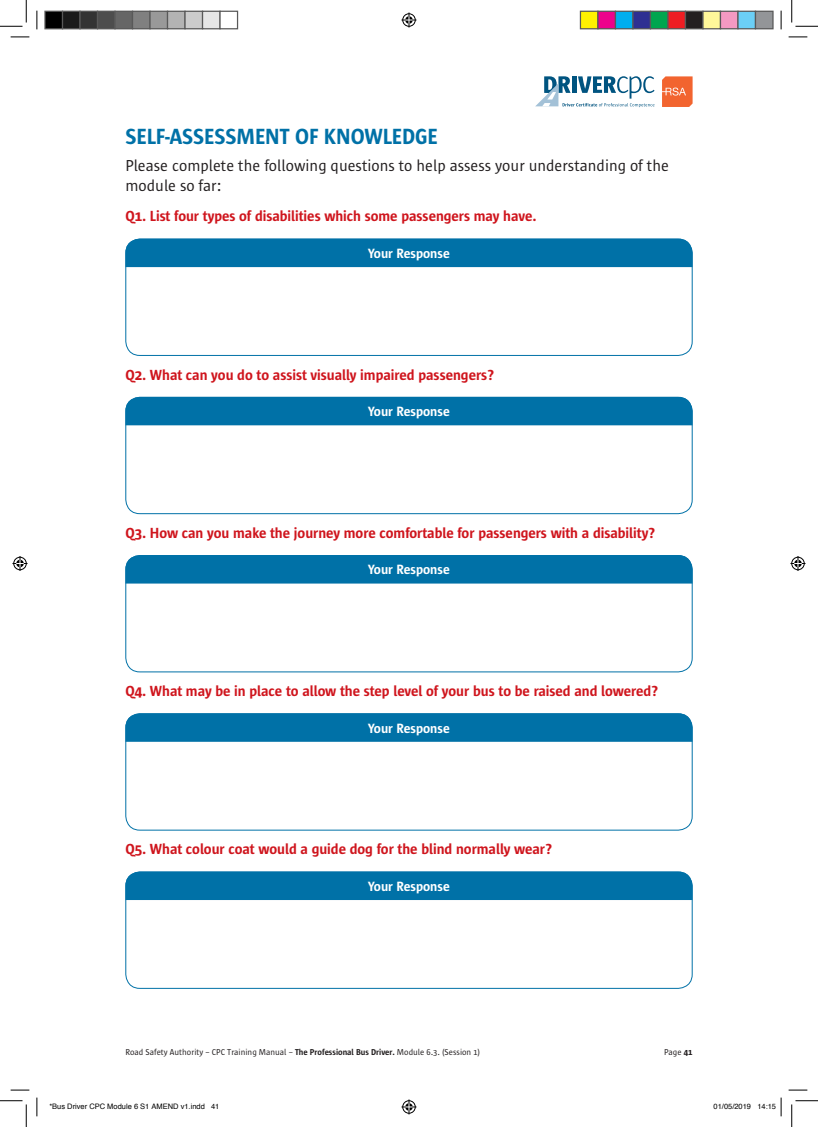
<style>
.page{position:relative;width:818px;height:1127px;background:#fff}
.page>*{position:absolute;margin:0;border:0;box-sizing:border-box;transform-origin:0 0}
.t1{font:600 22.5px "Sun Sans";color:#0071a7}
.t2{font:16.25px/20px "Sun Sans";color:#231f20}
.t3{font:600 15px "Sun Sans";color:#cf151d}
.t4{font:600 13.75px "Sun Sans";color:#fff}
.t5{font:8.75px "Sun Sans";color:#231f20}
.t6{font:7.5px "Helvetica";color:#000}
.s1{font-weight:600}
</style>
<div class="page">
<svg style="left:535px;top:76px;width:119px;height:31px"></svg>
<svg style="left:662px;top:76px;width:30px;height:31px"></svg>
<div style="left:125px;top:239px;width:567px;height:116px;border:1px solid #0071a7;border-radius:14px"></div>
<div style="left:125px;top:397px;width:567px;height:117px;border:1px solid #0071a7;border-radius:14px"></div>
<div style="left:125px;top:555px;width:567px;height:117px;border:1px solid #0071a7;border-radius:14px"></div>
<div style="left:125px;top:713px;width:567px;height:117px;border:1px solid #0071a7;border-radius:14px"></div>
<div style="left:125px;top:871px;width:567px;height:117px;border:1px solid #0071a7;border-radius:14px"></div>
<div style="left:125px;top:239px;width:567px;height:28px;background:#0071a7"></div>
<div style="left:125px;top:397px;width:567px;height:28px;background:#0071a7"></div>
<div style="left:125px;top:555px;width:567px;height:28px;background:#0071a7"></div>
<div style="left:125px;top:713px;width:567px;height:28px;background:#0071a7"></div>
<div style="left:125px;top:871px;width:567px;height:28px;background:#0071a7"></div>
<svg style="left:11px;top:36px;width:18px;height:2px"></svg>
<svg style="left:788px;top:36px;width:19px;height:2px"></svg>
<svg style="left:11px;top:1089px;width:18px;height:1px"></svg>
<svg style="left:788px;top:1089px;width:19px;height:1px"></svg>
<svg style="left:36px;top:11px;width:2px;height:18px"></svg>
<svg style="left:36px;top:1097px;width:2px;height:18px"></svg>
<svg style="left:780px;top:11px;width:2px;height:18px"></svg>
<svg style="left:0;top:0;width:27px;height:27px"></svg>
<svg style="left:0;top:1100px;width:27px;height:26px"></svg>
<svg style="left:791px;top:0;width:27px;height:27px"></svg>
<svg style="left:791px;top:1100px;width:27px;height:26px"></svg>
<svg style="left:401px;top:13px;width:15px;height:15px"></svg>
<svg style="left:401px;top:1099px;width:15px;height:15px"></svg>
<svg style="left:13px;top:556px;width:15px;height:15px"></svg>
<svg style="left:790px;top:556px;width:15px;height:15px"></svg>
<div style="left:45px;top:11px;width:18px;height:18px;background:#000"></div>
<div style="left:44px;top:11px;width:19px;height:18px;border:1px solid #595959"></div>
<div style="left:63px;top:11px;width:17px;height:18px;background:#1a1a1a"></div>
<div style="left:62px;top:11px;width:19px;height:18px;border:1px solid #595959"></div>
<div style="left:80px;top:11px;width:18px;height:18px;background:#333"></div>
<div style="left:79px;top:11px;width:19px;height:18px;border:1px solid #595959"></div>
<div style="left:98px;top:11px;width:17px;height:18px;background:#4d4d4d"></div>
<div style="left:97px;top:11px;width:19px;height:18px;border:1px solid #595959"></div>
<div style="left:115px;top:11px;width:18px;height:18px;background:#666"></div>
<div style="left:114px;top:11px;width:19px;height:18px;border:1px solid #595959"></div>
<div style="left:133px;top:11px;width:17px;height:18px;background:#808080"></div>
<div style="left:132px;top:11px;width:19px;height:18px;border:1px solid #595959"></div>
<div style="left:150px;top:11px;width:18px;height:18px;background:#999"></div>
<div style="left:149px;top:11px;width:19px;height:18px;border:1px solid #595959"></div>
<div style="left:168px;top:11px;width:17px;height:18px;background:#b3b3b3"></div>
<div style="left:167px;top:11px;width:19px;height:18px;border:1px solid #595959"></div>
<div style="left:185px;top:11px;width:18px;height:18px;background:#ccc"></div>
<div style="left:184px;top:11px;width:19px;height:18px;border:1px solid #595959"></div>
<div style="left:203px;top:11px;width:17px;height:18px;background:#e6e6e6"></div>
<div style="left:202px;top:11px;width:19px;height:18px;border:1px solid #595959"></div>
<div style="left:219px;top:11px;width:19px;height:18px;border:1px solid #595959"></div>
<div style="left:580px;top:11px;width:18px;height:18px;background:#fff101"></div>
<div style="left:580px;top:11px;width:18px;height:18px;border:1px solid #595959"></div>
<div style="left:598px;top:11px;width:17px;height:18px;background:#ed028c"></div>
<div style="left:597px;top:11px;width:19px;height:18px;border:1px solid #595959"></div>
<div style="left:615px;top:11px;width:18px;height:18px;background:#00aeef"></div>
<div style="left:615px;top:11px;width:18px;height:18px;border:1px solid #595959"></div>
<div style="left:633px;top:11px;width:17px;height:18px;background:#2e3092"></div>
<div style="left:632px;top:11px;width:19px;height:18px;border:1px solid #595959"></div>
<div style="left:650px;top:11px;width:18px;height:18px;background:#00a54f"></div>
<div style="left:650px;top:11px;width:18px;height:18px;border:1px solid #595959"></div>
<div style="left:668px;top:11px;width:17px;height:18px;background:#ee1d23"></div>
<div style="left:667px;top:11px;width:19px;height:18px;border:1px solid #595959"></div>
<div style="left:685px;top:11px;width:18px;height:18px;background:#231f20"></div>
<div style="left:685px;top:11px;width:18px;height:18px;border:1px solid #595959"></div>
<div style="left:703px;top:11px;width:17px;height:18px;background:#fff79a"></div>
<div style="left:702px;top:11px;width:19px;height:18px;border:1px solid #595959"></div>
<div style="left:720px;top:11px;width:18px;height:18px;background:#f499c2"></div>
<div style="left:720px;top:11px;width:18px;height:18px;border:1px solid #595959"></div>
<div style="left:738px;top:11px;width:17px;height:18px;background:#6bcff6"></div>
<div style="left:737px;top:11px;width:19px;height:18px;border:1px solid #595959"></div>
<div style="left:755px;top:11px;width:18px;height:18px;background:#939598"></div>
<div style="left:755px;top:11px;width:18px;height:18px;border:1px solid #595959"></div>
<svg style="left:780px;top:1097px;width:2px;height:18px"></svg>
<h1 class="t1" style="left:125px;top:124px;width:314px">SELF-ASSESSMENT OF KNOWLEDGE</h1>
<p class="t2" style="left:125px;top:155px;width:545px">Please complete the following questions to help assess your understanding of the module so far:</p>
<p class="t3" style="left:125px;top:208px;width:412px">Q1. List four types of disabilities which some passengers may have.</p>
<p class="t4" style="left:368px;top:246px;width:83px">Your Response</p>
<p class="t3" style="left:125px;top:367px;width:370px">Q2. What can you do to assist visually impaired passengers?</p>
<p class="t4" style="left:368px;top:404px;width:83px">Your Response</p>
<p class="t3" style="left:125px;top:525px;width:531px">Q3. How can you make the journey more comfortable for passengers with a disability?</p>
<p class="t4" style="left:368px;top:562px;width:83px">Your Response</p>
<p class="t3" style="left:125px;top:683px;width:534px">Q4. What may be in place to allow the step level of your bus to be raised and lowered?</p>
<p class="t4" style="left:368px;top:720px;width:83px">Your Response</p>
<p class="t3" style="left:125px;top:841px;width:428px">Q5. What colour coat would a guide dog for the blind normally wear?</p>
<p class="t4" style="left:368px;top:878px;width:83px">Your Response</p>
<p class="t5" style="left:125px;top:1046px;width:356px">Road Safety Authority – CPC Training Manual – <span class="s1">The Professional Bus Driver.</span> Module 6.3. (Session 1)</p>
<p class="t5" style="left:664px;top:1046px;width:30px">Page <span class="s1">41</span></p>
<p class="t6" style="left:49px;top:1100px;width:172px">*Bus Driver CPC Module 6 S1 AMEND v1.indd 41</p>
<p class="t6" style="left:713px;top:1100px;width:64px">01/05/2019 14:15</p>
</div>
